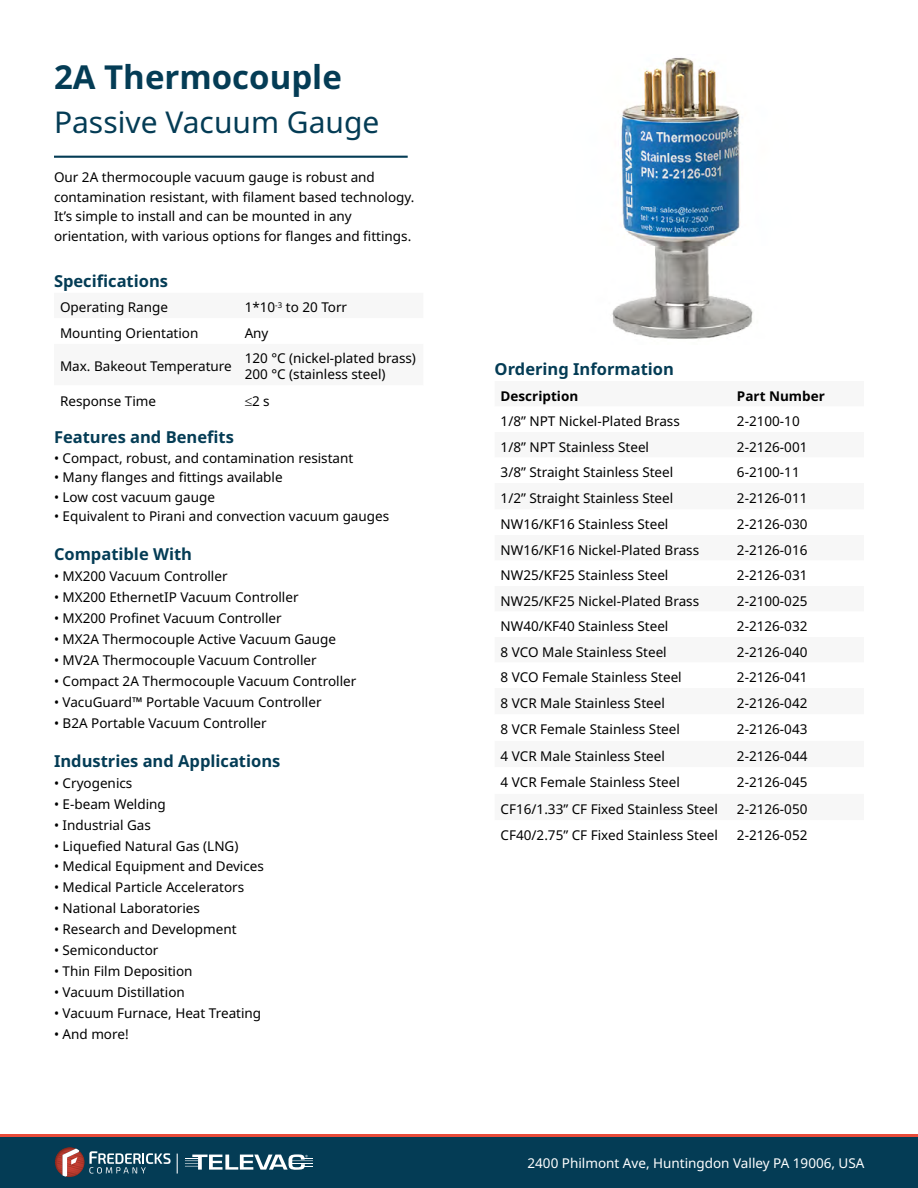
<style>
.page{position:relative;width:918px;height:1188px;background:#fff}
.page>*{position:absolute;margin:0;border:0;box-sizing:border-box;transform-origin:0 0}
.t1{font:700 33px "Noto Sans";color:#043c55}
.t2{font:30px "Noto Sans";color:#043c55}
.t3{font:700 16.5px "Noto Sans";color:#043c55}
.t4{font:13.5px/19.5px "Noto Sans";color:#000}
.t5{font:13.5px "Noto Sans";color:#fff}
.t6{font:700 13.5px "Noto Sans";color:#000}
</style>
<div class="page">
<div style="left:0;top:1137px;width:918px;height:51px;background:#043c55"></div>
<svg style="left:185px;top:1154px;width:128px;height:16px"></svg>
<svg style="left:55px;top:1147px;width:116px;height:30px"></svg>
<svg style="left:177px;top:1154px;width:1px;height:20px"></svg>
<hr style="left:0;top:1134px;width:918px;height:3px;background:#e84b39">
<img style="left:612px;top:57px;width:141px;height:282px">
<hr style="left:54px;top:156px;width:354px;height:2px;background:#043c55">
<h1 class="t1" style="left:54px;top:59px;width:289px">2A Thermocouple</h1>
<h2 class="t2" style="left:54px;top:105px;width:327px">Passive Vacuum Gauge</h2>
<p class="t4" style="left:54px;top:168px;width:362px">Our 2A thermocouple vacuum gauge is robust and contamination resistant, with filament based technology.<br>It’s simple to install and can be mounted in any orientation, with various options for flanges and fittings.</p>
<p class="t3" style="left:54px;top:272px;width:116px">Specifications</p>
<p class="t4" style="left:60px;top:298px;width:110px">Operating Range</p>
<p class="t4" style="left:245px;top:298px;width:104px">1*10<sup>-3</sup> to 20 Torr</p>
<p class="t4" style="left:60px;top:323px;width:140px">Mounting Orientation</p>
<p class="t4" style="left:245px;top:323px;width:25px">Any</p>
<p class="t4" style="left:60px;top:357px;width:173px">Max. Bakeout Temperature</p>
<p class="t4" style="left:245px;top:351px;width:173px;line-height:16.2px">120 °C (nickel-plated brass)<br>200 °C (stainless steel)</p>
<p class="t4" style="left:60px;top:392px;width:98px">Response Time</p>
<p class="t4" style="left:245px;top:392px;width:27px">≤2 s</p>
<p class="t3" style="left:54px;top:428px;width:181px">Features and Benefits</p>
<p class="t4" style="left:54px;top:448px;width:301px">• Compact, robust, and contamination resistant</p>
<p class="t4" style="left:54px;top:468px;width:230px">• Many flanges and fittings available</p>
<p class="t4" style="left:54px;top:487px;width:163px">• Low cost vacuum gauge</p>
<p class="t4" style="left:54px;top:507px;width:337px">• Equivalent to Pirani and convection vacuum gauges</p>
<p class="t3" style="left:54px;top:545px;width:140px">Compatible With</p>
<p class="t4" style="left:54px;top:567px;width:175px">• MX200 Vacuum Controller</p>
<p class="t4" style="left:54px;top:588px;width:246px">• MX200 EthernetIP Vacuum Controller</p>
<p class="t4" style="left:54px;top:609px;width:229px">• MX200 Profinet Vacuum Controller</p>
<p class="t4" style="left:54px;top:630px;width:284px">• MX2A Thermocouple Active Vacuum Gauge</p>
<p class="t4" style="left:54px;top:651px;width:264px">• MV2A Thermocouple Vacuum Controller</p>
<p class="t4" style="left:54px;top:672px;width:304px">• Compact 2A Thermocouple Vacuum Controller</p>
<p class="t4" style="left:54px;top:693px;width:269px">• VacuGuard™ Portable Vacuum Controller</p>
<p class="t4" style="left:54px;top:714px;width:214px">• B2A Portable Vacuum Controller</p>
<p class="t3" style="left:54px;top:752px;width:228px">Industries and Applications</p>
<p class="t4" style="left:54px;top:774px;width:80px">• Cryogenics</p>
<p class="t4" style="left:54px;top:795px;width:113px">• E-beam Welding</p>
<p class="t4" style="left:54px;top:816px;width:98px">• Industrial Gas</p>
<p class="t4" style="left:54px;top:837px;width:186px">• Liquefied Natural Gas (LNG)</p>
<p class="t4" style="left:54px;top:856px;width:212px">• Medical Equipment and Devices</p>
<p class="t4" style="left:54px;top:877px;width:192px">• Medical Particle Accelerators</p>
<p class="t4" style="left:54px;top:898px;width:148px">• National Laboratories</p>
<p class="t4" style="left:54px;top:919px;width:184px">• Research and Development</p>
<p class="t4" style="left:54px;top:940px;width:106px">• Semiconductor</p>
<p class="t4" style="left:54px;top:961px;width:140px">• Thin Film Deposition</p>
<p class="t4" style="left:54px;top:982px;width:132px">• Vacuum Distillation</p>
<p class="t4" style="left:54px;top:1003px;width:209px">• Vacuum Furnace, Heat Treating</p>
<p class="t4" style="left:54px;top:1024px;width:76px">• And more!</p>
<p class="t3" style="left:495px;top:360px;width:181px">Ordering Information</p>
<p class="t6" style="left:501px;top:388px;width:79px">Description</p>
<p class="t6" style="left:737px;top:388px;width:89px">Part Number</p>
<p class="t4" style="left:501px;top:412px;width:181px">1/8” NPT Nickel-Plated Brass</p>
<p class="t4" style="left:737px;top:412px;width:64px">2-2100-10</p>
<p class="t4" style="left:501px;top:437px;width:150px">1/8” NPT Stainless Steel</p>
<p class="t4" style="left:737px;top:437px;width:72px">2-2126-001</p>
<p class="t4" style="left:501px;top:463px;width:174px">3/8” Straight Stainless Steel</p>
<p class="t4" style="left:737px;top:463px;width:64px">6-2100-11</p>
<p class="t4" style="left:501px;top:489px;width:174px">1/2” Straight Stainless Steel</p>
<p class="t4" style="left:737px;top:489px;width:72px">2-2126-011</p>
<p class="t4" style="left:501px;top:515px;width:169px">NW16/KF16 Stainless Steel</p>
<p class="t4" style="left:737px;top:515px;width:72px">2-2126-030</p>
<p class="t4" style="left:501px;top:540px;width:200px">NW16/KF16 Nickel-Plated Brass</p>
<p class="t4" style="left:737px;top:540px;width:72px">2-2126-016</p>
<p class="t4" style="left:501px;top:566px;width:169px">NW25/KF25 Stainless Steel</p>
<p class="t4" style="left:737px;top:566px;width:72px">2-2126-031</p>
<p class="t4" style="left:501px;top:591px;width:200px">NW25/KF25 Nickel-Plated Brass</p>
<p class="t4" style="left:737px;top:591px;width:72px">2-2100-025</p>
<p class="t4" style="left:501px;top:617px;width:169px">NW40/KF40 Stainless Steel</p>
<p class="t4" style="left:737px;top:617px;width:72px">2-2126-032</p>
<p class="t4" style="left:501px;top:642px;width:168px">8 VCO Male Stainless Steel</p>
<p class="t4" style="left:737px;top:642px;width:72px">2-2126-040</p>
<p class="t4" style="left:501px;top:668px;width:183px">8 VCO Female Stainless Steel</p>
<p class="t4" style="left:737px;top:668px;width:72px">2-2126-041</p>
<p class="t4" style="left:501px;top:694px;width:166px">8 VCR Male Stainless Steel</p>
<p class="t4" style="left:737px;top:694px;width:72px">2-2126-042</p>
<p class="t4" style="left:501px;top:720px;width:181px">8 VCR Female Stainless Steel</p>
<p class="t4" style="left:737px;top:720px;width:72px">2-2126-043</p>
<p class="t4" style="left:501px;top:746px;width:166px">4 VCR Male Stainless Steel</p>
<p class="t4" style="left:737px;top:746px;width:72px">2-2126-044</p>
<p class="t4" style="left:501px;top:773px;width:181px">4 VCR Female Stainless Steel</p>
<p class="t4" style="left:737px;top:773px;width:72px">2-2126-045</p>
<p class="t4" style="left:501px;top:799px;width:219px">CF16/1.33” CF Fixed Stainless Steel</p>
<p class="t4" style="left:737px;top:799px;width:72px">2-2126-050</p>
<p class="t4" style="left:501px;top:826px;width:219px">CF40/2.75” CF Fixed Stainless Steel</p>
<p class="t4" style="left:737px;top:826px;width:72px">2-2126-052</p>
<p class="t5" style="left:528px;top:1155px;width:339px">2400 Philmont Ave, Huntingdon Valley PA 19006, USA</p>
</div>
